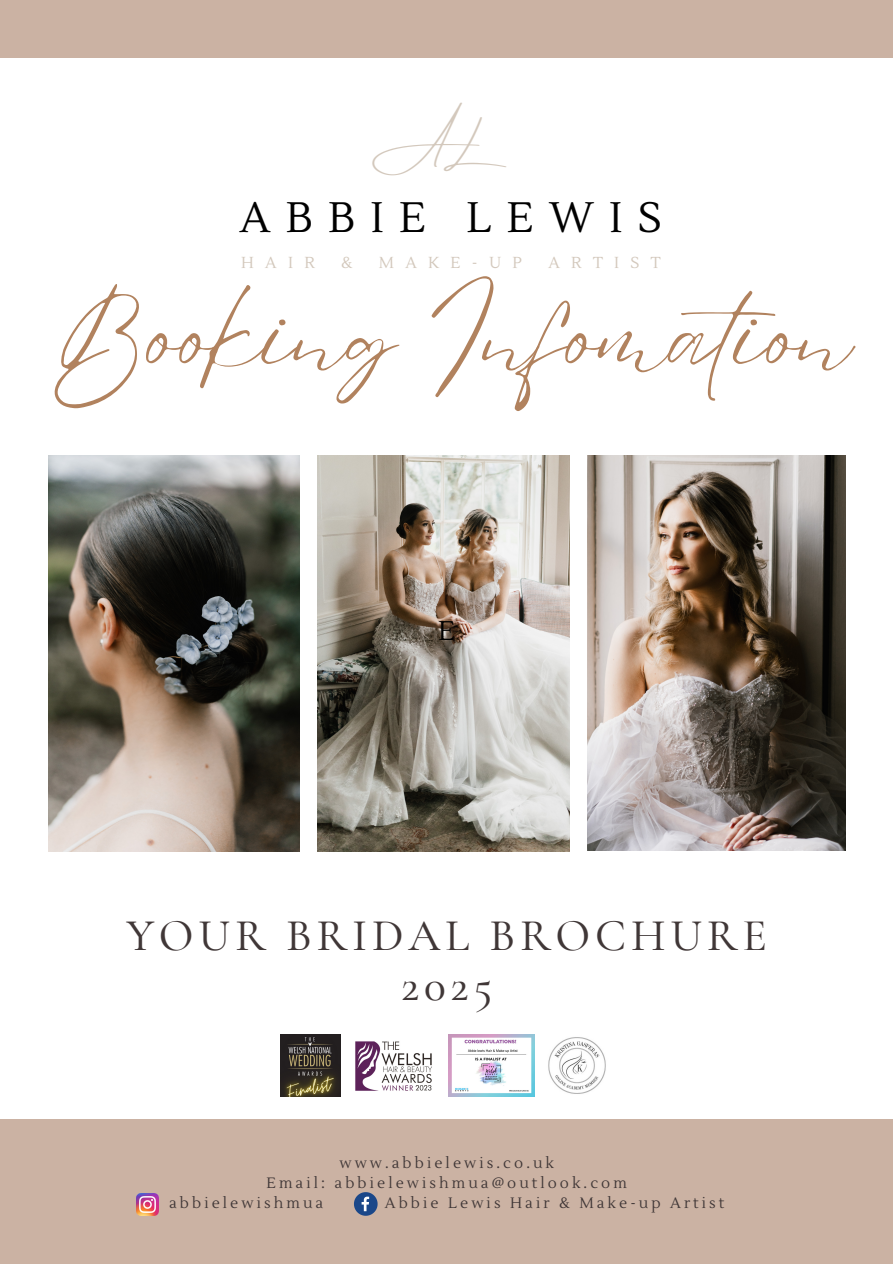
<style>
.page{position:relative;width:893px;height:1264px;background:#fff}
.page>*{position:absolute;margin:0;border:0;box-sizing:border-box;transform-origin:0 0}
.t1{font:97.95px "Eyesome Script";color:#b1825e}
.t2{font:500 45.45px "Cormorant Garamond";letter-spacing:.105em;color:#403737}
.t3{font:42.45px "Lustria";letter-spacing:.36em;color:#000}
.t4{font:31.8px "Amsterdam Four";color:#d3c8bc}
.t5{font:27px "Lustria";color:#000}
.t6{font:15.9px "Lustria";letter-spacing:.715em;color:#d3c8bc}
.t7{font:15px "Lustria";letter-spacing:.205em;color:#403737}
</style>
<div class="page">
<img style="left:48px;top:455px;width:251px;height:396px">
<img style="left:317px;top:455px;width:252px;height:396px">
<img style="left:587px;top:456px;width:258px;height:395px">
<div style="left:0;top:0;width:892px;height:58px;background:#cbb2a3"></div>
<div style="left:0;top:1118px;width:892px;height:145px;background:#cbb2a3"></div>
<img style="left:136px;top:1193px;width:23px;height:22px">
<svg style="left:354px;top:1192px;width:23px;height:23px"></svg>
<img style="left:355px;top:1041px;width:77px;height:50px">
<img style="left:281px;top:1034px;width:59px;height:62px">
<img style="left:548px;top:1037px;width:58px;height:57px">
<img style="left:448px;top:1034px;width:86px;height:62px">
<p class="t4" style="left:394px;top:130px;width:113px">AL</p>
<p class="t3" style="left:240px;top:192px;width:423px">ABBIE LEWIS</p>
<p class="t6" style="left:241px;top:253px;width:75px">HAIR</p>
<p class="t6" style="left:341px;top:253px;width:13px">&amp;</p>
<p class="t6" style="left:379px;top:253px;width:145px">MAKE-UP</p>
<p class="t6" style="left:548px;top:253px;width:114px">ARTIST</p>
<p class="t1" style="left:49px;top:271px;width:804px">Booking Infomation</p>
<p class="t5" style="left:438px;top:614px;width:19px">E</p>
<p class="t2" style="left:126px;top:908px;width:642px">YOUR BRIDAL BROCHURE</p>
<p class="t2" style="left:401px;top:957px;width:93px">2025</p>
<p class="t7" style="left:339px;top:1153px;width:216px">www.abbielewis.co.uk</p>
<p class="t7" style="left:266px;top:1173px;width:362px">Email: abbielewishmua@outlook.com</p>
<p class="t7" style="left:169px;top:1193px;width:155px">abbielewishmua</p>
<p class="t7" style="left:385px;top:1193px;width:341px">Abbie Lewis Hair &amp; Make-up Artist</p>
</div>
